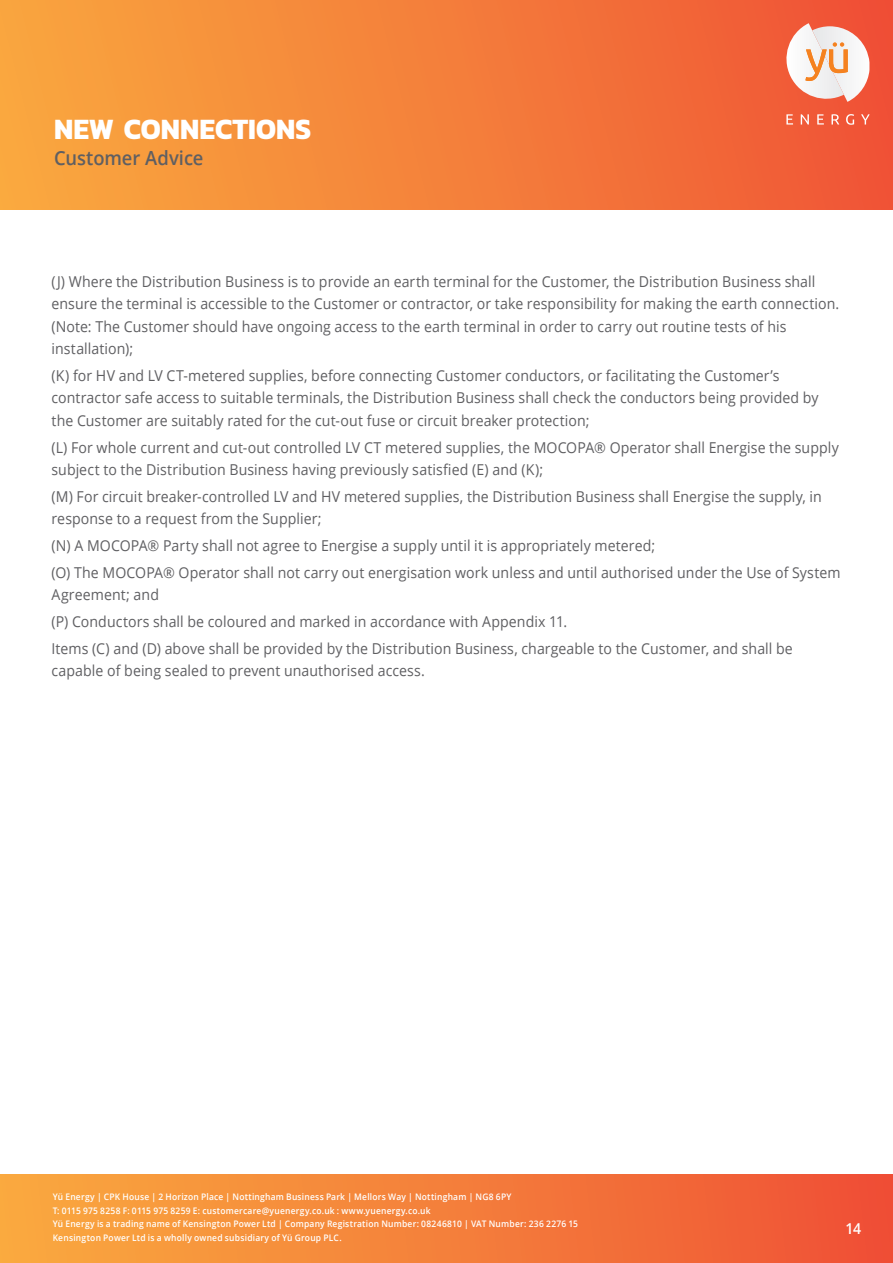
<style>
.page{position:relative;width:893px;height:1263px;background:#fff}
.page>*{position:absolute;margin:0;border:0;box-sizing:border-box;transform-origin:0 0}
.t1{font:700 30px "Kanit";letter-spacing:.005em;color:#fff;scale:.94 1}
.Paragraph_Style_1{font:600 19.5px "Open Sans";color:#5f5f62;scale:.94 1}
.t2{font:15px/22.5px "Open Sans";letter-spacing:.005em;color:#5f5f62;scale:.94 1}
.Paragraph_Style_1-2{font:600 15px "Open Sans";color:#fff;scale:.94 1}
.t3{font:600 9px "Open Sans";letter-spacing:.025em;color:#fff;scale:.94 1}
</style>
<div class="page">
<div style="left:0;top:0;width:893px;height:210px;background:linear-gradient(to right,#f9a93f,#ef5336)"></div>
<div style="left:0;top:1174px;width:893px;height:89px;background:linear-gradient(to right,#faab3f,#ef5036)"></div>
<svg style="left:781px;top:23px;width:88px;height:81px"></svg>
<svg style="left:786px;top:114px;width:7px;height:11px"></svg>
<svg style="left:801px;top:114px;width:8px;height:11px"></svg>
<svg style="left:817px;top:114px;width:7px;height:11px"></svg>
<svg style="left:831px;top:114px;width:8px;height:11px"></svg>
<svg style="left:846px;top:114px;width:8px;height:11px"></svg>
<svg style="left:861px;top:114px;width:9px;height:11px"></svg>
<p class="t1" style="left:54px;top:106px;width:275px">NEW CONNECTIONS</p>
<p class="Paragraph_Style_1" style="left:54px;top:144px;width:161px">Customer Advice</p>
<p class="t2" style="left:52px;top:270px;width:840px">(J) Where the Distribution Business is to provide an earth terminal for the Customer, the Distribution Business shall ensure the terminal is accessible to the Customer or contractor, or take responsibility for making the earth connection. (Note: The Customer should have ongoing access to the earth terminal in order to carry out routine tests of his installation);</p>
<p class="t2" style="left:52px;top:364px;width:818px">(K) for HV and LV CT-metered supplies, before connecting Customer conductors, or facilitating the Customer’s contractor safe access to suitable terminals, the Distribution Business shall check the conductors being provided by the Customer are suitably rated for the cut-out fuse or circuit breaker protection;</p>
<p class="t2" style="left:52px;top:436px;width:839px">(L) For whole current and cut-out controlled LV CT metered supplies, the MOCOPA® Operator shall Energise the supply subject to the Distribution Business having previously satisfied (E) and (K);</p>
<p class="t2" style="left:52px;top:485px;width:821px">(M) For circuit breaker-controlled LV and HV metered supplies, the Distribution Business shall Energise the supply, in response to a request from the Supplier;</p>
<p class="t2" style="left:52px;top:534px;width:644px">(N) A MOCOPA® Party shall not agree to Energise a supply until it is appropriately metered;</p>
<p class="t2" style="left:52px;top:561px;width:841px">(O) The MOCOPA® Operator shall not carry out energisation work unless and until authorised under the Use of System<br>Agreement; and</p>
<p class="t2" style="left:52px;top:610px;width:550px">(P) Conductors shall be coloured and marked in accordance with Appendix 11.</p>
<p class="t2" style="left:52px;top:637px;width:790px">Items (C) and (D) above shall be provided by the Distribution Business, chargeable to the Customer, and shall be capable of being sealed to prevent unauthorised access.</p>
<p class="t3" style="left:53px;top:1191px;width:489px">Yü Energy | CPK House | 2 Horizon Place | Nottingham Business Park | Mellors Way | Nottingham | NG8 6PY</p>
<p class="t3" style="left:53px;top:1204px;width:404px">T: 0115 975 8258 F: 0115 975 8259 E: customercare@yuenergy.co.uk : www.yuenergy.co.uk</p>
<p class="t3" style="left:53px;top:1218px;width:560px">Yü Energy is a trading name of Kensington Power Ltd | Company Registration Number: 08246810 | VAT Number: 236 2276 15</p>
<p class="t3" style="left:53px;top:1231px;width:309px">Kensington Power Ltd is a wholly owned subsidiary of Yü Group PLC.</p>
<p class="Paragraph_Style_1-2" style="left:845px;top:1218px;width:18px">14</p>
</div>
